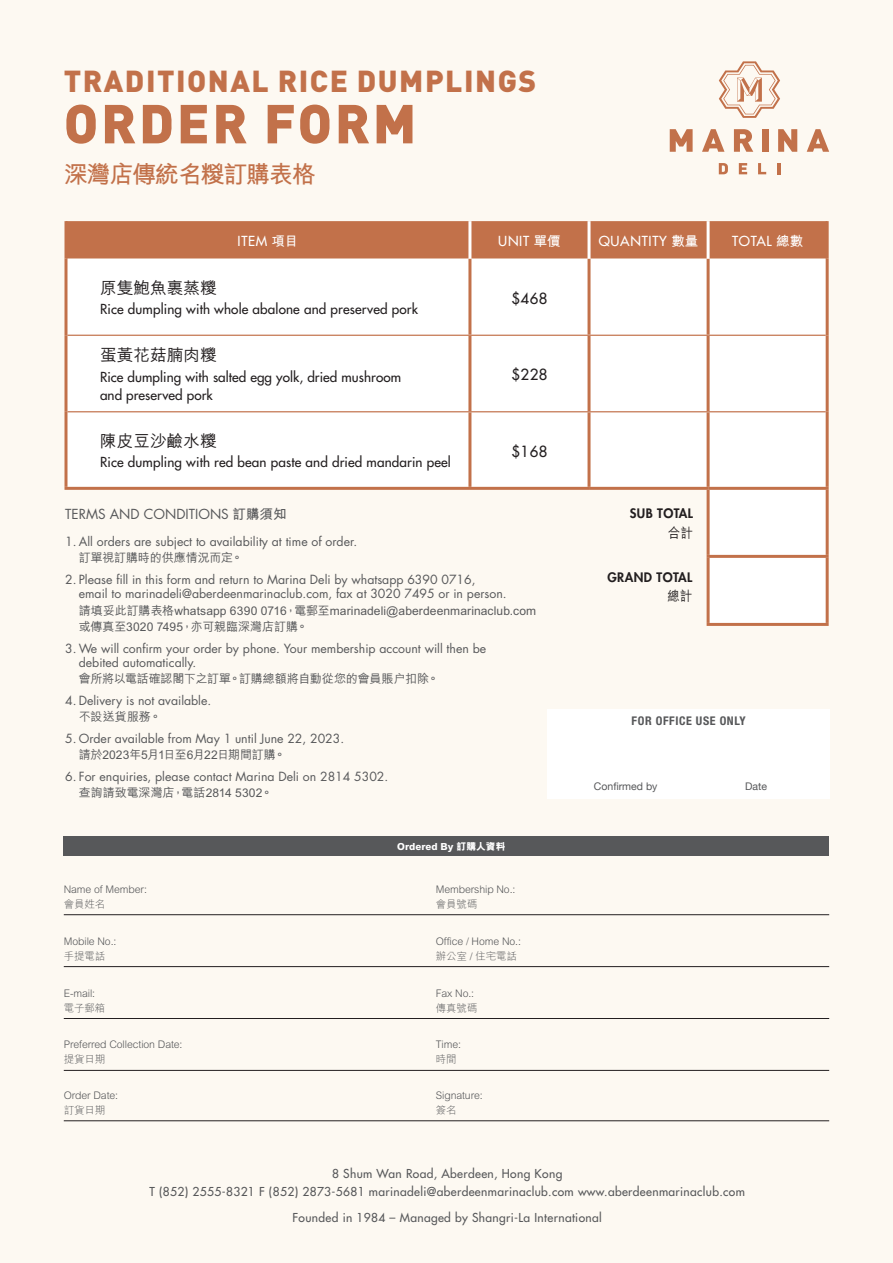
<style>
.page{position:relative;width:893px;height:1263px;background:#fdf9f2}
.page>*{position:absolute;margin:0;border:0;box-sizing:border-box;transform-origin:0 0}
.Feature_Head_Eg{font:900 54px "DIN";letter-spacing:.05em;color:#c2714a}
.Feature_Head_Eg-2{font:900 30px "DIN";letter-spacing:.05em;color:#c2714a}
.Feature_Subhead_Ch{font:700 24px "M Hei HK";letter-spacing:-.05em;color:#c2714a}
.Form_txt_Eng{font:500 16.5px "M Hei HK";letter-spacing:.01em;color:#231f20}
.Form_txt_Eng-2{font:15px "Futura";letter-spacing:.03em;color:#231f20}
.Form_txt_Eng-3{font:13.5px/18px "Futura";letter-spacing:.01em;color:#231f20}
.Form_txt_Eng-4{font:13.5px "Futura";letter-spacing:.05em;color:#fff}
.Form_txt_Eng_-_bold{font:13.5px "Futura";color:#57585a}
.Form_txt_2_-_small{font:500 13.5px "M Hei HK";color:#231f20;scale:.9 1}
.Form_txt_2_-_small-2{font:800 12.75px "Futura";letter-spacing:.03em;color:#231f20}
.Form_txt_2_-_small-3{font:12.3px/14.2px "Futura";color:#57585a}
.t1{font:12px "Futura";letter-spacing:.03em;color:#57585a}
.Form_txt_2_-_small-4{font:500 12px/16.5px "M Hei HK";color:#57585a}
.Form_txt_2_-_small-5{font:500 12px "M Hei HK";letter-spacing:-.02em;color:#57585a}
.Form_txt_Eng_-_bold-2{font:700 condensed 12px "Helvetica Neue";letter-spacing:.05em;color:#57585a}
.Feature_bodytext_C{font:300 10.5px "M Hei HK";letter-spacing:-.01em;color:#57585a}
.Form_txt_Eng_-_bold-3{font:10.5px "Helvetica Neue";color:#57585a}
.t2{font:800 9.75px "M Hei HK";color:#fff}
.s1{font-family:"M Hei HK";font-weight:700}
</style>
<div class="page">
<div style="left:64px;top:837px;width:765px;height:19px;background:#57585a"></div>
<hr style="left:64px;top:914px;width:765px;height:1px;background:#231f20">
<hr style="left:64px;top:966px;width:765px;height:1px;background:#231f20">
<hr style="left:64px;top:1018px;width:765px;height:1px;background:#231f20">
<hr style="left:64px;top:1070px;width:765px;height:1px;background:#231f20">
<hr style="left:64px;top:1120px;width:765px;height:1px;background:#231f20">
<div style="left:67px;top:221px;width:759px;height:38px;background:#c2714a"></div>
<div style="left:67px;top:259px;width:759px;height:228px;background:#fff"></div>
<div style="left:710px;top:490px;width:116px;height:133px;background:#fff"></div>
<hr style="left:64px;top:259px;width:3px;height:76px;background:#c2714a">
<hr style="left:826px;top:259px;width:3px;height:76px;background:#c2714a">
<hr style="left:64px;top:335px;width:3px;height:77px;background:#c2714a">
<hr style="left:826px;top:335px;width:3px;height:77px;background:#c2714a">
<hr style="left:64px;top:412px;width:3px;height:75px;background:#c2714a">
<hr style="left:826px;top:412px;width:3px;height:75px;background:#c2714a">
<hr style="left:64px;top:487px;width:406px;height:3px;background:#c2714a">
<hr style="left:470px;top:487px;width:119px;height:3px;background:#c2714a">
<hr style="left:589px;top:487px;width:119px;height:3px;background:#c2714a">
<hr style="left:708px;top:487px;width:121px;height:3px;background:#c2714a">
<hr style="left:468px;top:259px;width:3px;height:76px;background:#c2714a">
<hr style="left:587px;top:259px;width:3px;height:76px;background:#c2714a">
<hr style="left:707px;top:259px;width:3px;height:76px;background:#c2714a">
<hr style="left:468px;top:336px;width:3px;height:75px;background:#c2714a">
<hr style="left:587px;top:336px;width:3px;height:75px;background:#c2714a">
<hr style="left:707px;top:336px;width:3px;height:75px;background:#c2714a">
<hr style="left:468px;top:412px;width:3px;height:75px;background:#c2714a">
<hr style="left:587px;top:412px;width:3px;height:75px;background:#c2714a">
<hr style="left:707px;top:412px;width:3px;height:75px;background:#c2714a">
<hr style="left:67px;top:335px;width:403px;height:1px;background:#c2714a">
<hr style="left:470px;top:335px;width:119px;height:1px;background:#c2714a">
<hr style="left:589px;top:335px;width:119px;height:1px;background:#c2714a">
<hr style="left:708px;top:335px;width:118px;height:1px;background:#c2714a">
<hr style="left:67px;top:411px;width:403px;height:1px;background:#c2714a">
<hr style="left:470px;top:411px;width:119px;height:1px;background:#c2714a">
<hr style="left:589px;top:411px;width:119px;height:1px;background:#c2714a">
<hr style="left:708px;top:411px;width:118px;height:1px;background:#c2714a">
<hr style="left:468px;top:221px;width:3px;height:38px;background:#fff">
<hr style="left:587px;top:221px;width:3px;height:38px;background:#fff">
<hr style="left:707px;top:221px;width:3px;height:38px;background:#fff">
<hr style="left:64px;top:221px;width:3px;height:38px;background:#c2714a">
<hr style="left:826px;top:221px;width:3px;height:38px;background:#c2714a">
<hr style="left:707px;top:490px;width:3px;height:65px;background:#c2714a">
<hr style="left:826px;top:490px;width:3px;height:65px;background:#c2714a">
<hr style="left:707px;top:558px;width:3px;height:65px;background:#c2714a">
<hr style="left:826px;top:558px;width:3px;height:65px;background:#c2714a">
<hr style="left:707px;top:555px;width:122px;height:3px;background:#c2714a">
<hr style="left:707px;top:623px;width:122px;height:3px;background:#c2714a">
<div style="left:548px;top:709px;width:282px;height:89px;background:#fff"></div>
<svg style="left:670px;top:129px;width:23px;height:23px"></svg>
<svg style="left:702px;top:129px;width:22px;height:23px"></svg>
<svg style="left:734px;top:129px;width:19px;height:23px"></svg>
<div style="left:763px;top:129px;width:6px;height:23px;background:#c2714a"></div>
<svg style="left:778px;top:129px;width:19px;height:23px"></svg>
<svg style="left:807px;top:129px;width:22px;height:23px"></svg>
<svg style="left:719px;top:163px;width:9px;height:11px"></svg>
<svg style="left:739px;top:163px;width:8px;height:11px"></svg>
<svg style="left:758px;top:163px;width:8px;height:11px"></svg>
<svg style="left:777px;top:163px;width:3px;height:11px"></svg>
<svg style="left:719px;top:61px;width:61px;height:57px"></svg>
<p class="Feature_Head_Eg-2" style="left:64px;top:61px;width:474px">TRADITIONAL RICE DUMPLINGS</p>
<p class="Feature_Head_Eg" style="left:64px;top:88px;width:354px">ORDER FORM</p>
<p class="Feature_Subhead_Ch" style="left:64px;top:156px;width:253px">深灣店傳統名糉訂購表格</p>
<p class="Form_txt_Eng-4" style="left:238px;top:232px;width:62px">ITEM <span class="s1">項目</span></p>
<p class="Form_txt_Eng-4" style="left:498px;top:232px;width:64px">UNIT <span class="s1">單價</span></p>
<p class="Form_txt_Eng-4" style="left:599px;top:232px;width:101px">QUANTITY <span class="s1">數量</span></p>
<p class="Form_txt_Eng-4" style="left:732px;top:232px;width:73px">TOTAL <span class="s1">總數</span></p>
<p class="Form_txt_Eng" style="left:100px;top:276px;width:118px">原隻鮑魚裹蒸糭</p>
<p class="Form_txt_Eng-3" style="left:100px;top:300px;width:319px">Rice dumpling with whole abalone and preserved pork</p>
<p class="Form_txt_Eng-2" style="left:511px;top:289px;width:38px">$468</p>
<p class="Form_txt_Eng" style="left:100px;top:343px;width:118px">蛋黃花菇腩肉糭</p>
<p class="Form_txt_Eng-3" style="left:100px;top:368px;width:303px">Rice dumpling with salted egg yolk, dried mushroom and preserved pork</p>
<p class="Form_txt_Eng-2" style="left:511px;top:365px;width:38px">$228</p>
<p class="Form_txt_Eng" style="left:100px;top:429px;width:118px">陳皮豆沙鹼水糭</p>
<p class="Form_txt_Eng-3" style="left:100px;top:453px;width:352px">Rice dumpling with red bean paste and dried mandarin peel</p>
<p class="Form_txt_Eng-2" style="left:511px;top:442px;width:38px">$168</p>
<p class="Form_txt_Eng_-_bold" style="left:65px;top:505px;width:223px">TERMS AND CONDITIONS <span class="s1">訂購須知</span></p>
<p class="Form_txt_2_-_small-3" style="left:65px;top:534px;width:294px">1. All orders are subject to availability at time of order.</p>
<p class="Form_txt_2_-_small-4" style="left:79px;top:549px;width:166px">訂單視訂購時的供應情況而定。</p>
<p class="Form_txt_2_-_small-3" style="left:79px;top:572px;width:429px;text-indent:-14px">2. Please fill in this form and return to Marina Deli by whatsapp 6390 0716, email to marinadeli@aberdeenmarinaclub.com, fax at 3020 7495 or in person.</p>
<p class="Form_txt_2_-_small-4" style="left:79px;top:601px;width:459px">請填妥此訂購表格whatsapp 6390 0716，電郵至marinadeli@aberdeenmarinaclub.com或傳真至3020 7495，亦可親臨深灣店訂購。</p>
<p class="Form_txt_2_-_small-3" style="left:79px;top:641px;width:409px;text-indent:-14px">3. We will confirm your order by phone. Your membership account will then be debited automatically.</p>
<p class="Form_txt_2_-_small-4" style="left:79px;top:670px;width:362px">會所將以電話確認閣下之訂單。訂購總額將自動從您的會員賬户扣除。</p>
<p class="Form_txt_2_-_small-3" style="left:65px;top:693px;width:148px">4. Delivery is not available.</p>
<p class="Form_txt_2_-_small-4" style="left:79px;top:708px;width:84px">不設送貨服務。</p>
<p class="Form_txt_2_-_small-3" style="left:65px;top:731px;width:281px">5. Order available from May 1 until June 22, 2023.</p>
<p class="Form_txt_2_-_small-5" style="left:79px;top:746px;width:209px">請於2023年5月1日至6月22日期間訂購。</p>
<p class="Form_txt_2_-_small-3" style="left:65px;top:769px;width:325px">6. For enquiries, please contact Marina Deli on 2814 5302.</p>
<p class="Form_txt_2_-_small-4" style="left:79px;top:784px;width:195px">查詢請致電深灣店，電話2814 5302。</p>
<p class="t2" style="left:397px;top:841px;width:110px">Ordered By 訂購人資料</p>
<p class="Feature_bodytext_C" style="left:64px;top:883px;width:85px">Name of Member:</p>
<p class="Feature_bodytext_C" style="left:436px;top:883px;width:81px">Membership No.:</p>
<p class="Feature_bodytext_C" style="left:64px;top:898px;width:43px">會員姓名</p>
<p class="Feature_bodytext_C" style="left:436px;top:898px;width:43px">會員號碼</p>
<p class="Feature_bodytext_C" style="left:64px;top:935px;width:54px">Mobile No.:</p>
<p class="Feature_bodytext_C" style="left:436px;top:935px;width:87px">Office / Home No.:</p>
<p class="Feature_bodytext_C" style="left:64px;top:950px;width:43px">手提電話</p>
<p class="Feature_bodytext_C" style="left:436px;top:950px;width:83px">辦公室 / 住宅電話</p>
<p class="Feature_bodytext_C" style="left:64px;top:987px;width:33px">E-mail:</p>
<p class="Feature_bodytext_C" style="left:436px;top:987px;width:40px">Fax No.:</p>
<p class="Feature_bodytext_C" style="left:64px;top:1002px;width:43px">電子郵箱</p>
<p class="Feature_bodytext_C" style="left:436px;top:1002px;width:43px">傳真號碼</p>
<p class="Feature_bodytext_C" style="left:64px;top:1039px;width:120px">Preferred Collection Date:</p>
<p class="Feature_bodytext_C" style="left:436px;top:1039px;width:27px">Time:</p>
<p class="Feature_bodytext_C" style="left:64px;top:1054px;width:43px">提貨日期</p>
<p class="Feature_bodytext_C" style="left:436px;top:1054px;width:22px">時間</p>
<p class="Feature_bodytext_C" style="left:64px;top:1089px;width:56px">Order Date:</p>
<p class="Feature_bodytext_C" style="left:436px;top:1089px;width:48px">Signature:</p>
<p class="Feature_bodytext_C" style="left:64px;top:1104px;width:43px">訂貨日期</p>
<p class="Feature_bodytext_C" style="left:436px;top:1104px;width:22px">簽名</p>
<p class="Form_txt_2_-_small-2" style="left:630px;top:505px;width:65px">SUB TOTAL</p>
<p class="Form_txt_2_-_small" style="left:668px;top:523px;width:29px">合計</p>
<p class="Form_txt_2_-_small-2" style="left:607px;top:569px;width:86px">GRAND TOTAL</p>
<p class="Form_txt_2_-_small" style="left:668px;top:587px;width:29px">總計</p>
<p class="Form_txt_Eng_-_bold-2" style="left:632px;top:713px;width:116px">FOR OFFICE USE ONLY</p>
<p class="Form_txt_Eng_-_bold-3" style="left:594px;top:778px;width:65px">Confirmed by</p>
<p class="Form_txt_Eng_-_bold-3" style="left:745px;top:778px;width:23px">Date</p>
<p class="t1" style="left:332px;top:1166px;width:232px">8 Shum Wan Road, Aberdeen, Hong Kong</p>
<p class="t1" style="left:149px;top:1184px;width:597px">T (852) 2555-8321 F (852) 2873-5681 marinadeli@aberdeenmarinaclub.com www.aberdeenmarinaclub.com</p>
<p class="t1" style="left:293px;top:1210px;width:311px">Founded in 1984 – Managed by Shangri-La International</p>
</div>
